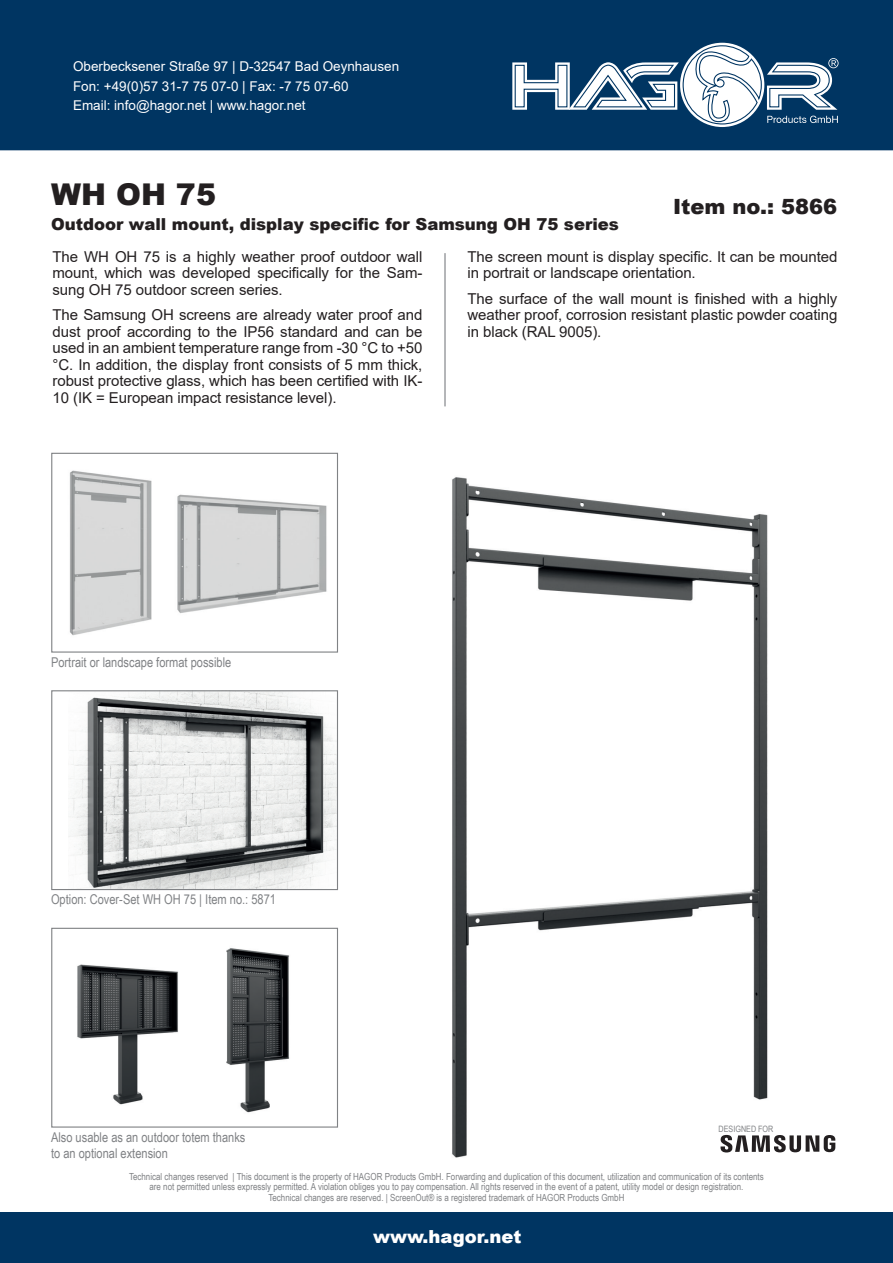
<style>
.page{position:relative;width:893px;height:1263px;background:#fff}
.page>*{position:absolute;margin:0;border:0;box-sizing:border-box;transform-origin:0 0}
.t1{font:900 30px "Arial";color:#231f20}
.t2{font:900 21px "Arial";color:#231f20}
.t3{font:900 18px "Arial";color:#fff}
.t4{font:900 16.5px "Arial";color:#231f20}
.t5{font:15px/16.5px "Arial";letter-spacing:-.005em;color:#231f20;text-align:justify}
.t6{font:13.5px/16.2px "Arial Narrow";color:#808285}
.t7{font:13.5px/19.5px "Arial";color:#fff}
.t8{font:9.75px/10.5px "Arial Narrow";color:#808285;text-align:center}
.t9{font:8.7px "Arial Narrow";color:#808285}
</style>
<div class="page">
<hr style="left:444px;top:253px;width:2px;height:153px;background:#9d9fa2">
<div style="left:0;top:1213px;width:893px;height:50px;background:#003562"></div>
<div style="left:0;top:0;width:893px;height:150px;background:#003562"></div>
<svg style="left:502px;top:39px;width:358px;height:93px"></svg>
<img style="left:452px;top:477px;width:384px;height:681px">
<svg style="left:720px;top:1135px;width:115px;height:17px"></svg>
<img style="left:69px;top:692px;width:267px;height:196px">
<div style="left:51px;top:690px;width:287px;height:200px;border:1px solid #808285"></div>
<div style="left:51px;top:453px;width:287px;height:200px;border:1px solid #808285"></div>
<img style="left:177px;top:494px;width:150px;height:119px">
<img style="left:69px;top:470px;width:82px;height:166px">
<div style="left:51px;top:928px;width:287px;height:199px;border:1px solid #808285"></div>
<img style="left:226px;top:948px;width:64px;height:165px">
<img style="left:77px;top:964px;width:101px;height:141px">
<p class="t7" style="left:73px;top:57px;width:328px">Oberbecksener Straße 97 | D-32547 Bad Oeynhausen<br>Fon: +49(0)57 31-7 75 07-0 | Fax: -7 75 07-60<br>Email: info@hagor.net | www.hagor.net</p>
<h1 class="t1" style="left:51px;top:172px;width:166px">WH OH 75</h1>
<p class="t4" style="left:51px;top:212px;width:569px">Outdoor wall mount, display specific for Samsung OH 75 series</p>
<h2 class="t2" style="left:673px;top:191px;width:166px">Item no.: 5866</h2>
<p class="t5" style="left:53px;top:248px;width:371px">The WH OH 75 is a highly weather proof outdoor wall mount, which was developed specifically for the Sam&shy;sung OH 75 outdoor screen series.</p>
<p class="t5" style="left:53px;top:307px;width:371px">The Samsung OH screens are already water proof and dust proof according to the IP56 standard and can be used in an ambient temperature range from -30 °C to +50 °C. In addition, the display front consists of 5 mm thick, robust protective glass, which has been certified with IK-10 (IK = European impact resistance level).</p>
<p class="t5" style="left:468px;top:248px;width:371px">The screen mount is display specific. It can be mounted in portrait or landscape orientation.</p>
<p class="t5" style="left:468px;top:290px;width:371px">The surface of the wall mount is finished with a highly weather proof, corrosion resistant plastic powder coating in black (RAL 9005).</p>
<p class="t6" style="left:51px;top:653px;width:182px">Portrait or landscape format possible</p>
<p class="t6" style="left:51px;top:891px;width:227px">Option: Cover-Set WH OH 75 | Item no.: 5871</p>
<p class="t6" style="left:51px;top:1128px;width:196px">Also usable as an outdoor totem thanks to an optional extension</p>
<p class="t9" style="left:719px;top:1122px;width:56px">DESIGNED FOR</p>
<p class="t8" style="left:129px;top:1171px;width:636px">Technical changes reserved | This document is the property of HAGOR Products GmbH. Forwarding and duplication of this document, utilization and communication of its contents are not permitted unless expressly permitted. A violation obliges you to pay compensation. All rights reserved in the event of a patent, utility model or design registration.<br>Technical changes are reserved. | ScreenOut® is a registered trademark of HAGOR Products GmbH</p>
<p class="t3" style="left:373px;top:1223px;width:150px">www.hagor.net</p>
</div>
